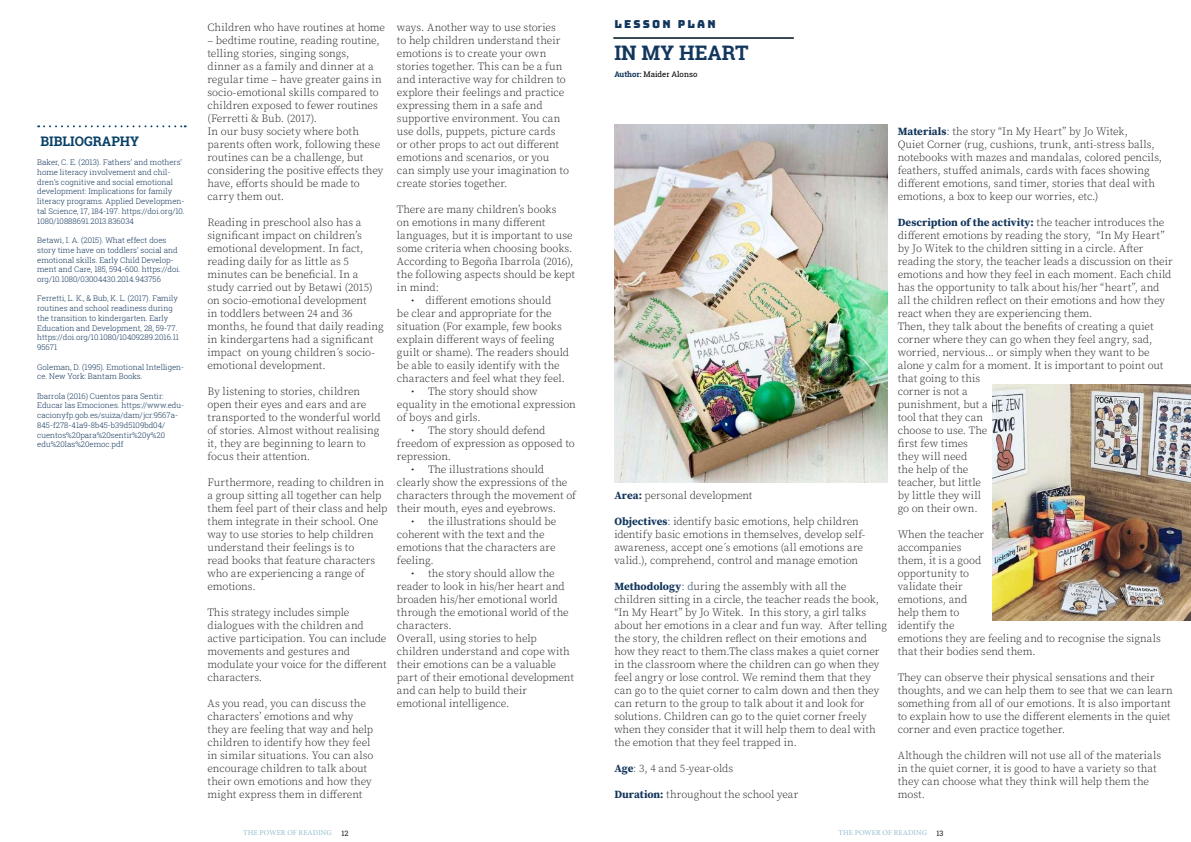
<style>
.page{position:relative;width:1191px;height:842px;background:#fff}
.page>*{position:absolute;margin:0;border:0;box-sizing:border-box;transform-origin:0 0}
.t1{font:700 20px "Roboto Slab";color:#13365c}
.t2{font:700 13.2px "Roboto Slab";color:#084066}
.t3{font:300 11px/13px "Source Serif Pro";letter-spacing:-.01em;color:#231f20}
.t4{font:300 11px/13px "Source Serif Pro";letter-spacing:.015em;color:#231f20}
.t5{font:11px "Bungee";letter-spacing:.2em;color:#13365c}
.t6{font:300 7.8px/9.7px "Roboto Slab";color:#13365c}
.t7{font:7.8px "Roboto Slab";color:#000}
.t8{font:7.4px "Minion Pro";letter-spacing:.01em;color:#93bcce}
.t9{font:7.4px "Roboto Slab";color:#231f20}
.s1{font-weight:700;color:#13365c}
.s2{color:#13365c}
</style>
<div class="page">
<hr style="left:613px;top:37px;width:181px;height:2px;background:#314651">
<svg style="left:38px;top:125px;width:148px;height:2px"></svg>
<img style="left:614px;top:125px;width:274px;height:358px">
<img style="left:992px;top:384px;width:199px;height:237px">
<p class="t2" style="left:40px;top:132px;width:100px">BIBLIOGRAPHY</p>
<p class="t6" style="left:37px;top:157px;width:149px">Baker, C. E. (2013). Fathers’ and mothers’ home literacy involvement and chil&shy;dren’s cognitive and social emotional development: Implications for family literacy programs. Applied Developmen&shy;tal Science, 17, 184-197. https://doi.org/10.<br>1080/10888691.2013.836034</p>
<p class="t6" style="left:37px;top:235px;width:145px">Betawi, I. A. (2015). What effect does story time have on toddlers’ social and emotional skills. Early Child Develop&shy;ment and Care, 185, 594-600. https://doi. org/10.1080/03004430.2014.943756</p>
<p class="t6" style="left:37px;top:294px;width:143px">Ferretti, L. K., &amp; Bub, K. L. (2017). Family routines and school readiness during the transition to kindergarten. Early Education and Development, 28, 59-77. https://doi.org/10.1080/10409289.2016.11<br>95671</p>
<p class="t6" style="left:37px;top:362px;width:149px">Goleman, D. (1995). Emotional Intelligen&shy;ce. New York: Bantam Books.</p>
<p class="t6" style="left:37px;top:391px;width:149px">Ibarrola (2016) Cuentos para Sentir:<br>Educar las Emociones. https://www.edu&shy;cacionyfp.gob.es/suiza/dam/jcr:9567a-845-f278-41a9-8b45-b39d5109bd04/ cuentos%20para%20sentir%20y%20 edu%20las%20emoc.pdf</p>
<p class="t3" style="left:207px;top:21px;width:179px">Children who have routines at home</p>
<p class="t3" style="left:207px;top:34px;width:177px">– bedtime routine, reading routine, telling stories, singing songs, dinner as a family and dinner at a regular time – have greater gains in socio-emotional skills compared to children exposed to fewer routines (Ferretti &amp; Bub. (2017).<br>In our busy society where both parents often work, following these routines can be a challenge, but considering the positive effects they have, efforts should be made to carry them out.</p>
<p class="t3" style="left:207px;top:216px;width:178px">Reading in preschool also has a significant impact on children’s emotional development. In fact, reading daily for as little as 5 minutes can be beneficial. In a study carried out by Betawi (2015) on socio-emotional development<br>in toddlers between 24 and 36 months, he found that daily reading in kindergartens had a significant impact on young children´s socio&shy;emotional development.</p>
<p class="t3" style="left:207px;top:385px;width:175px">By listening to stories, children open their eyes and ears and are transported to the wonderful world of stories. Almost without realising it, they are beginning to learn to focus their attention.</p>
<p class="t3" style="left:207px;top:476px;width:182px">Furthermore, reading to children in a group sitting all together can help them feel part of their class and help them integrate in their school. One way to use stories to help children understand their feelings is to<br>read books that feature characters who are experiencing a range of emotions.</p>
<p class="t3" style="left:207px;top:606px;width:181px">This strategy includes simple dialogues with the children and active participation. You can include movements and gestures and modulate your voice for the different characters.</p>
<p class="t3" style="left:207px;top:697px;width:167px">As you read, you can discuss the characters’ emotions and why they are feeling that way and help children to identify how they feel in similar situations. You can also encourage children to talk about their own emotions and how they might express them in different</p>
<p class="t3" style="left:397px;top:21px;width:173px">ways. Another way to use stories<br>to help children understand their emotions is to create your own stories together. This can be a fun and interactive way for children to explore their feelings and practice expressing them in a safe and supportive environment. You can use dolls, puppets, picture cards<br>or other props to act out different emotions and scenarios, or you can simply use your imagination to create stories together.</p>
<p class="t3" style="left:397px;top:203px;width:180px">There are many children’s books<br>on emotions in many different languages, but it is important to use some criteria when choosing books.<br>According to Begoña Ibarrola (2016), the following aspects should be kept in mind:</p>
<p class="t3" style="left:397px;top:294px;width:174px;text-indent:14px">• different emotions should<br>be clear and appropriate for the situation (For example, few books explain different ways of feeling guilt or shame). The readers should be able to easily identify with the characters and feel what they feel.</p>
<p class="t3" style="left:397px;top:385px;width:180px;text-indent:14px">• The story should show equality in the emotional expression of boys and girls.</p>
<p class="t3" style="left:397px;top:424px;width:179px;text-indent:14px">• The story should defend freedom of expression as opposed to repression.</p>
<p class="t3" style="left:397px;top:463px;width:180px;text-indent:14px">• The illustrations should clearly show the expressions of the characters through the movement of their mouth, eyes and eyebrows.</p>
<p class="t4" style="left:397px;top:515px;width:161px;text-indent:14px">• the illustrations should be coherent with the text and the emotions that the characters are feeling.</p>
<p class="t3" style="left:397px;top:567px;width:178px;text-indent:14px">• the story should allow the reader to look in his/her heart and broaden his/her emotional world through the emotional world of the characters.<br>Overall, using stories to help children understand and cope with their emotions can be a valuable part of their emotional development and can help to build their emotional intelligence.</p>
<p class="t5" style="left:614px;top:17px;width:103px">LESSON PLAN</p>
<h1 class="t1" style="left:614px;top:39px;width:136px">IN MY HEART</h1>
<p class="t7" style="left:614px;top:68px;width:85px"><span class="s1">Author:</span> Maider Alonso</p>
<p class="t3" style="left:614px;top:489px;width:140px"><span class="s1">Area:</span> personal development</p>
<p class="t3" style="left:614px;top:515px;width:252px"><span class="s1">Objectives</span><span class="s2">:</span> identify basic emotions, help children identify basic emotions in themselves, develop self&shy;awareness, accept one´s emotions (all emotions are valid.), comprehend, control and manage emotion</p>
<p class="t3" style="left:614px;top:580px;width:274px"><span class="s1">Methodology</span><span class="s2">: d</span>uring the assembly with all the children sitting in a circle, the teacher reads the book, “In My Heart” by Jo Witek. In this story, a girl talks about her emotions in a clear and fun way. After telling the story, the children reflect on their emotions and how they react to them.The class makes a quiet corner in the classroom where the children can go when they feel angry or lose control. We remind them that they can go to the quiet corner to calm down and then they can return to the group to talk about it and look for solutions. Children can go to the quiet corner freely when they consider that it will help them to deal with the emotion that they feel trapped in.</p>
<p class="t3" style="left:614px;top:762px;width:120px"><span class="s1">Age</span><span class="s2">:</span> 3, 4 and 5-year-olds</p>
<p class="t3" style="left:614px;top:788px;width:185px"><span class="s1">Duration:</span> throughout the school year</p>
<p class="t3" style="left:897px;top:125px;width:266px"><span class="s1">Materials</span><span class="s2">:</span> the story “In My Heart” by Jo Witek,<br>Quiet Corner (rug, cushions, trunk, anti-stress balls, notebooks with mazes and mandalas, colored pencils, feathers, stuffed animals, cards with faces showing different emotions, sand timer, stories that deal with emotions, a box to keep our worries, etc.)</p>
<p class="t3" style="left:897px;top:216px;width:276px"><span class="s1">Description of the activity:</span> the teacher introduces the different emotions by reading the story, “In My Heart” by Jo Witek to the children sitting in a circle. After reading the story, the teacher leads a discussion on their emotions and how they feel in each moment. Each child has the opportunity to talk about his/her “heart”, and all the children reflect on their emotions and how they react when they are experiencing them.<br>Then, they talk about the benefits of creating a quiet corner where they can go when they feel angry, sad, worried, nervious... or simply when they want to be alone y calm for a moment. It is important to point out that going to this<br>corner is not a<br>punishment, but a<br>tool that they can<br>choose to use. The<br>first few times<br>they will need<br>the help of the<br>teacher, but little<br>by little they will<br>go on their own.</p>
<p class="t3" style="left:897px;top:528px;width:265px">When the teacher<br>accompanies<br>them, it is a good<br>opportunity to<br>validate their<br>emotions, and<br>help them to<br>identify the<br>emotions they are feeling and to recognise the signals that their bodies send them.</p>
<p class="t3" style="left:897px;top:671px;width:277px">They can observe their physical sensations and their thoughts, and we can help them to see that we can learn something from all of our emotions. It is also important to explain how to use the different elements in the quiet corner and even practice together.</p>
<p class="t3" style="left:897px;top:749px;width:265px">Although the children will not use all of the materials in the quiet corner, it is good to have a variety so that they can choose what they think will help them the most.</p>
<p class="t8" style="left:243px;top:827px;width:90px">THE POWER OF READING</p>
<p class="t9" style="left:341px;top:828px;width:9px">12</p>
<p class="t8" style="left:838px;top:827px;width:90px">THE POWER OF READING</p>
<p class="t9" style="left:936px;top:828px;width:9px">13</p>
</div>
